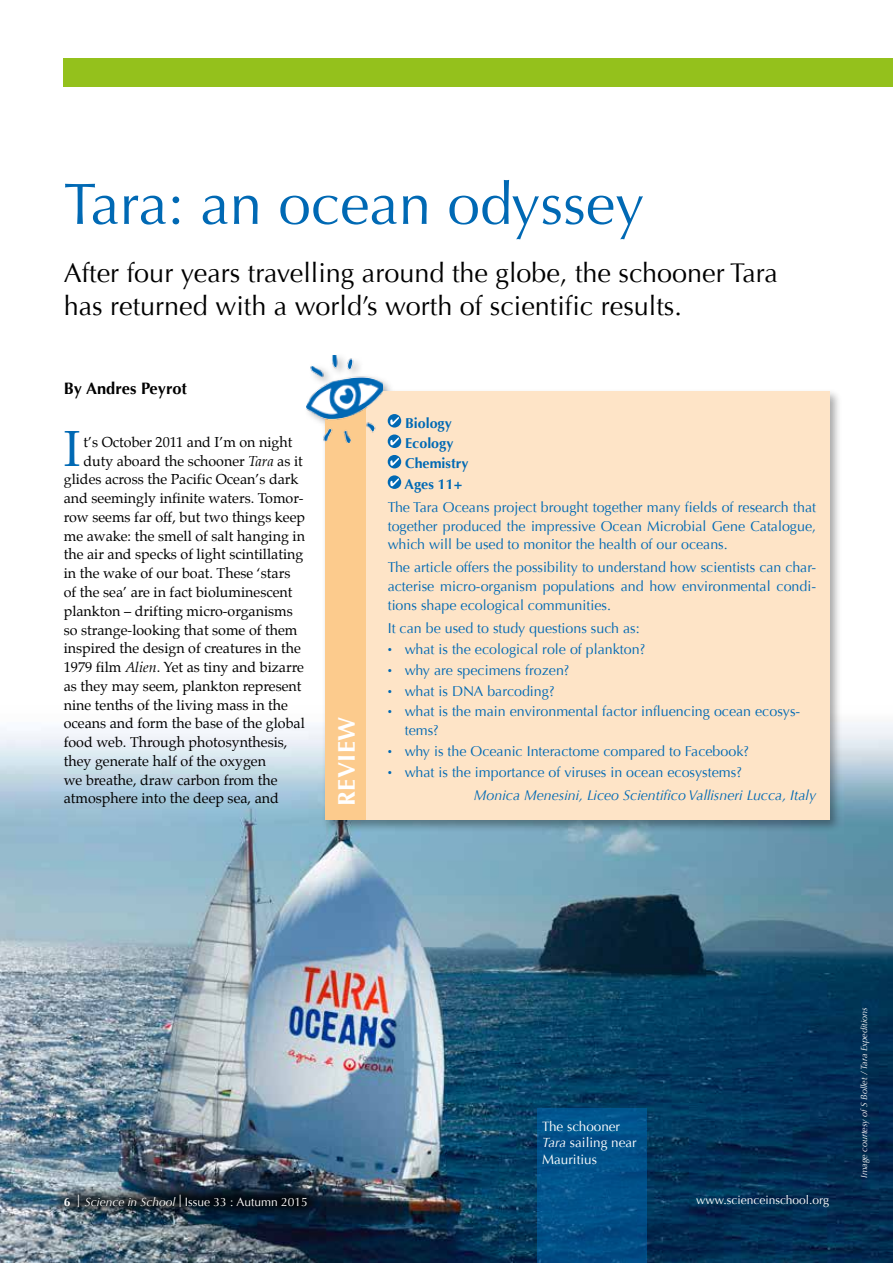
<style>
.page{position:relative;width:893px;height:1263px;background:#fff}
.page>*{position:absolute;margin:0;border:0;box-sizing:border-box;transform-origin:0 0}
.t1{font:58.5px "Optima";color:#0069b4}
.t2{font:49.8px "Palatino";color:#0069b4}
.t3{font:27px/33px "Optima";color:#000}
.t4{font:700 24px "Optima";letter-spacing:.02em;color:#fff}
.t5{font:700 16.5px "Optima";color:#000}
.t6{font:14.25px "Palatino";color:#000}
.t7{font:14.25px/20.9px "Optima";color:#0069b4;text-align:justify}
.t8{font:italic 14.25px "Optima";color:#0069b4}
.t9{font:700 14.25px/20.4px "Optima";color:#0069b4}
.t10{font:13.5px/16.5px "Optima";color:#fff}
.t11{font:12px "Optima";color:#fff}
.t12{font:italic 9px "Optima";color:#fff}
.s1{font-style:italic}
.s2{font-weight:900}
.s3{font-weight:700}
.s4{font-family:"Helvetica Neue LT Pro";font-weight:100;font-size:17.25px}
</style>
<div class="page">
<img style="left:0;top:722px;width:893px;height:541px">
<svg style="left:51px;top:1182px;width:269px;height:38px;background:#2b3c4a"></svg>
<div style="left:64px;top:58px;width:829px;height:28px;background:#94c11c"></div>
<div style="left:303px;top:352px;width:539px;height:480px;background:#000;opacity:.35"></div>
<div style="left:326px;top:392px;width:504px;height:428px;background:#fee4c7"></div>
<div style="left:325px;top:392px;width:41px;height:428px;background:#fccb8d"></div>
<img style="left:307px;top:355px;width:76px;height:87px">
<div style="left:388px;top:414px;width:13px;height:14px;background:#0069b4;border-radius:50%"></div>
<svg style="left:390px;top:417px;width:9px;height:8px"></svg>
<svg style="left:388px;top:434px;width:13px;height:14px"></svg>
<svg style="left:390px;top:437px;width:9px;height:8px"></svg>
<div style="left:388px;top:455px;width:13px;height:13px;background:#0069b4;border-radius:50%"></div>
<svg style="left:390px;top:458px;width:9px;height:8px"></svg>
<svg style="left:388px;top:475px;width:13px;height:14px"></svg>
<svg style="left:390px;top:478px;width:9px;height:8px"></svg>
<svg style="left:537px;top:1108px;width:109px;height:155px;background:#015189"></svg>
<h1 class="t1" style="left:64px;top:170px;width:582px">Tara: an ocean odyssey</h1>
<h3 class="t3" style="left:64px;top:257px;width:716px">After four years travelling around the globe, the schooner Tara has returned with a world’s worth of scientific results.</h3>
<p class="t5" style="left:64px;top:378px;width:125px">By Andres Peyrot</p>
<h2 class="t2" style="left:64px;top:407px;width:18px">I</h2>
<p class="t6" style="left:84px;top:430px;width:210px">t’s October 2011 and I’m on night</p>
<p class="t6" style="left:84px;top:449px;width:221px">duty aboard the schooner <span class="s1">Tara</span> as it</p>
<p class="t6" style="left:64px;top:468px;width:236px">glides across the Pacific Ocean’s dark</p>
<p class="t6" style="left:64px;top:486px;width:241px">and seemingly infinite waters. Tomor-</p>
<p class="t6" style="left:64px;top:505px;width:243px">row seems far off, but two things keep</p>
<p class="t6" style="left:64px;top:524px;width:243px">me awake: the smell of salt hanging in</p>
<p class="t6" style="left:64px;top:543px;width:241px">the air and specks of light scintillating</p>
<p class="t6" style="left:64px;top:561px;width:228px">in the wake of our boat. These ‘stars</p>
<p class="t6" style="left:64px;top:580px;width:230px">of the sea’ are in fact bioluminescent</p>
<p class="t6" style="left:64px;top:599px;width:231px">plankton – drifting micro-organisms</p>
<p class="t6" style="left:64px;top:618px;width:235px">so strange-looking that some of them</p>
<p class="t6" style="left:64px;top:636px;width:239px">inspired the design of creatures in the</p>
<p class="t6" style="left:64px;top:655px;width:242px">1979 film <span class="s1">Alien</span>. Yet as tiny and bizarre</p>
<p class="t6" style="left:64px;top:674px;width:239px">as they may seem, plankton represent</p>
<p class="t6" style="left:64px;top:693px;width:226px">nine tenths of the living mass in the</p>
<p class="t6" style="left:64px;top:711px;width:243px">oceans and form the base of the global</p>
<p class="t6" style="left:64px;top:730px;width:225px">food web. Through photosynthesis,</p>
<p class="t6" style="left:64px;top:749px;width:204px">they generate half of the oxygen</p>
<p class="t6" style="left:64px;top:768px;width:215px">we breathe, draw carbon from the</p>
<p class="t6" style="left:64px;top:786px;width:217px">atmosphere into the deep sea, and</p>
<h3 class="t4" style="left:333px;top:806px;width:91px;rotate:-90deg">REVIEW</h3>
<p class="t9" style="left:405px;top:413px;width:65px">Biology<br>Ecology<br>Chemistry<br>Ages 11+</p>
<p class="t7" style="left:388px;top:498px;width:430px;line-height:18.8px">The Tara Oceans project brought together many fields of research that together produced the impressive Ocean Microbial Gene Catalogue, which will be used to monitor the health of our oceans.</p>
<p class="t7" style="left:388px;top:558px;width:430px;line-height:18.8px">The article offers the possibility to understand how scientists can char&shy;acterise micro-organism populations and how environmental condi&shy;tions shape ecological communities.</p>
<p class="t7" style="left:388px;top:618px;width:414px;text-align:left">It can be used to study questions such as:<br><span class="s2">·</span> what is the ecological role of plankton?<br><span class="s2">·</span> why are specimens frozen?<br><span class="s2">·</span> what is DNA barcoding?<br><span class="s2">·</span> what is the main environmental factor influencing ocean ecosys-</p>
<p class="t7" style="left:388px;top:720px;width:363px;text-align:left;text-indent:17px">tems?<br><span class="s2">·</span> why is the Oceanic Interactome compared to Facebook? <span class="s2">·</span> what is the importance of viruses in ocean ecosystems?</p>
<p class="t8" style="left:474px;top:787px;width:344px">Monica Menesini, Liceo Scientifico Vallisneri Lucca, Italy</p>
<p class="t10" style="left:542px;top:1118px;width:96px">The schooner<br><span class="s1">Tara</span> sailing near<br>Mauritius</p>
<p class="t11" style="left:64px;top:1194px;width:245px"><span class="s3">6</span> <span class="s4">I</span> <span class="s1">Science in School</span> <span class="s4">I</span> Issue 33 : Autumn 2015</p>
<p class="t11" style="left:696px;top:1192px;width:134px">www.scienceinschool.org</p>
<p class="t12" style="left:859px;top:1178px;width:172px;rotate:-90deg">Image courtesy of S Bollet / Tara Expeditions</p>
</div>
